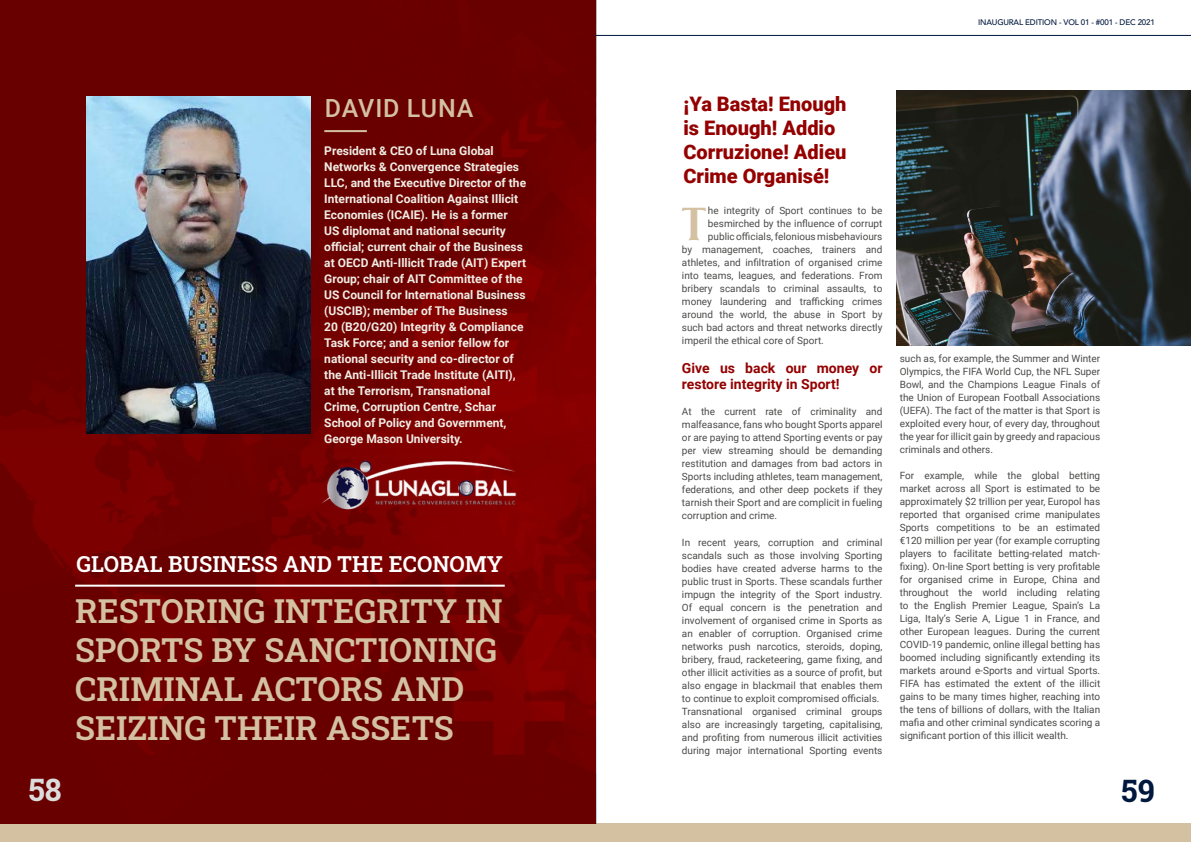
<style>
.page{position:relative;width:1191px;height:842px;background:#fff}
.page>*{position:absolute;margin:0;border:0;box-sizing:border-box;transform-origin:0 0}
.Paragraph_Style_2{font:500 46.9px "Allaina";color:#d4c1a2}
.t1{font:600 33px/39px "Roboto Slab";color:#d4c1a2}
.t2{font:700 30.9px "Roboto Slab";color:#dcdcdc}
.page_numbers{font:700 30.9px "Roboto Slab";color:#00183d}
.square_tag_headline{font:500 25px "Roboto";letter-spacing:.035em;color:#d4c1a2}
.t3{font:600 22px "Roboto Slab";color:#fff}
.quotes_in_text{font:900 20px/24px "Roboto";color:#940000}
.cover_story_tag_head{font:700 14px/16px "Roboto";color:#940000}
.introtext{font:700 12px/16px "Roboto";color:#efede4}
.cover_story_tag_head-2{font:10px/13px "Roboto";color:#4a4a49;text-align:justify}
.Paragraph_Style_2-2{font:10px "Roboto";color:#4a4a49}
.t4{font:500 8px "Avenir LT Std";letter-spacing:-.02em;color:#00183d}
</style>
<div class="page">
<div style="left:0;top:824px;width:1191px;height:18px;background:#d4c1a2"></div>
<img style="left:1px;top:0;width:595px;height:823px">
<img style="left:87px;top:97px;width:223px;height:337px">
<hr style="left:324px;top:130px;width:43px;height:2px;background:#d4c1a2">
<img style="left:896px;top:90px;width:295px;height:255px">
<img style="left:321px;top:454px;width:196px;height:61px">
<hr style="left:75px;top:585px;width:430px;height:2px;background:#fff">
<hr style="left:595px;top:35px;width:596px;height:1px;background:#00183d">
<p class="square_tag_headline" style="left:325px;top:90px;width:150px">DAVID LUNA</p>
<p class="introtext" style="left:324px;top:142px;width:203px">President &amp; CEO of Luna Global Networks &amp; Convergence Strategies LLC, and the Executive Director of the International Coalition Against Illicit Economies (ICAIE). He is a former<br>US diplomat and national security official; current chair of the Business at OECD Anti-Illicit Trade (AIT) Expert Group; chair of AIT Committee of the US Council for International Business (USCIB); member of The Business<br>20 (B20/G20) Integrity &amp; Compliance Task Force; and a senior fellow for national security and co-director of the Anti-Illicit Trade Institute (AITI), at the Terrorism, Transnational Crime, Corruption Centre, Schar School of Policy and Government, George Mason University.</p>
<p class="t3" style="left:76px;top:549px;width:428px">GLOBAL BUSINESS AND THE ECONOMY</p>
<p class="t1" style="left:75px;top:590px;width:429px">RESTORING INTEGRITY IN<br>SPORTS BY SANCTIONING<br>CRIMINAL ACTORS AND<br>SEIZING THEIR ASSETS</p>
<p class="t4" style="left:978px;top:18px;width:178px">INAUGURAL EDITION - VOL 01 - #001 - DEC 2021</p>
<p class="quotes_in_text" style="left:683px;top:92px;width:165px">¡Ya Basta! Enough is Enough! Addio<br>Corruzione! Adieu<br>Crime Organisé!</p>
<p class="Paragraph_Style_2" style="left:680px;top:191px;width:29px">T</p>
<p class="Paragraph_Style_2-2" style="left:708px;top:204px;width:176px">he integrity of Sport continues to be</p>
<p class="Paragraph_Style_2-2" style="left:708px;top:217px;width:176px">besmirched by the influence of corrupt</p>
<p class="Paragraph_Style_2-2" style="left:708px;top:230px;width:176px">public officials, felonious misbehaviours</p>
<p class="Paragraph_Style_2-2" style="left:682px;top:243px;width:202px">by management, coaches, trainers and</p>
<p class="Paragraph_Style_2-2" style="left:682px;top:256px;width:202px">athletes, and infiltration of organised crime</p>
<p class="Paragraph_Style_2-2" style="left:682px;top:269px;width:202px">into teams, leagues, and federations. From</p>
<p class="Paragraph_Style_2-2" style="left:682px;top:282px;width:202px">bribery scandals to criminal assaults, to</p>
<p class="Paragraph_Style_2-2" style="left:682px;top:295px;width:202px">money laundering and trafficking crimes</p>
<p class="Paragraph_Style_2-2" style="left:682px;top:308px;width:202px">around the world, the abuse in Sport by</p>
<p class="Paragraph_Style_2-2" style="left:682px;top:321px;width:202px">such bad actors and threat networks directly</p>
<p class="Paragraph_Style_2-2" style="left:682px;top:334px;width:143px">imperil the ethical core of Sport.</p>
<p class="cover_story_tag_head" style="left:682px;top:360px;width:202px">Give us back our money or restore integrity in Sport!</p>
<p class="cover_story_tag_head-2" style="left:682px;top:405px;width:202px">At the current rate of criminality and malfeasance, fans who bought Sports apparel or are paying to attend Sporting events or pay per view streaming should be demanding restitution and damages from bad actors in Sports including athletes, team management, federations, and other deep pockets if they tarnish their Sport and are complicit in fueling corruption and crime.</p>
<p class="cover_story_tag_head-2" style="left:682px;top:535px;width:202px">In recent years, corruption and criminal scandals such as those involving Sporting bodies have created adverse harms to the public trust in Sports. These scandals further impugn the integrity of the Sport industry.<br>Of equal concern is the penetration and involvement of organised crime in Sports as an enabler of corruption. Organised crime networks push narcotics, steroids, doping, bribery, fraud, racketeering, game fixing, and other illicit activities as a source of profit, but also engage in blackmail that enables them to continue to exploit compromised officials.</p>
<p class="cover_story_tag_head-2" style="left:682px;top:704px;width:202px">Transnational organised criminal groups also are increasingly targeting, capitalising, and profiting from numerous illicit activities during major international Sporting events</p>
<p class="cover_story_tag_head-2" style="left:899px;top:352px;width:202px">such as, for example, the Summer and Winter Olympics, the FIFA World Cup, the NFL Super Bowl, and the Champions League Finals of the Union of European Football Associations (UEFA). The fact of the matter is that Sport is exploited every hour, of every day, throughout the year for illicit gain by greedy and rapacious criminals and others.</p>
<p class="cover_story_tag_head-2" style="left:899px;top:469px;width:202px">For example, while the global betting market across all Sport is estimated to be approximately $2 trillion per year, Europol has reported that organised crime manipulates Sports competitions to be an estimated €120 million per year (for example corrupting players to facilitate betting-related match&shy;fixing). On-line Sport betting is very profitable for organised crime in Europe, China and throughout the world including relating to the English Premier League, Spain’s La Liga, Italy’s Serie A, Ligue 1 in France, and other European leagues. During the current COVID-19 pandemic, online illegal betting has boomed including significantly extending its markets around e-Sports and virtual Sports.<br>FIFA has estimated the extent of the illicit gains to be many times higher, reaching into the tens of billions of dollars, with the Italian mafia and other criminal syndicates scoring a significant portion of this illicit wealth.</p>
<p class="t2" style="left:28px;top:769px;width:35px">58</p>
<p class="page_numbers" style="left:1121px;top:769px;width:35px">59</p>
</div>
